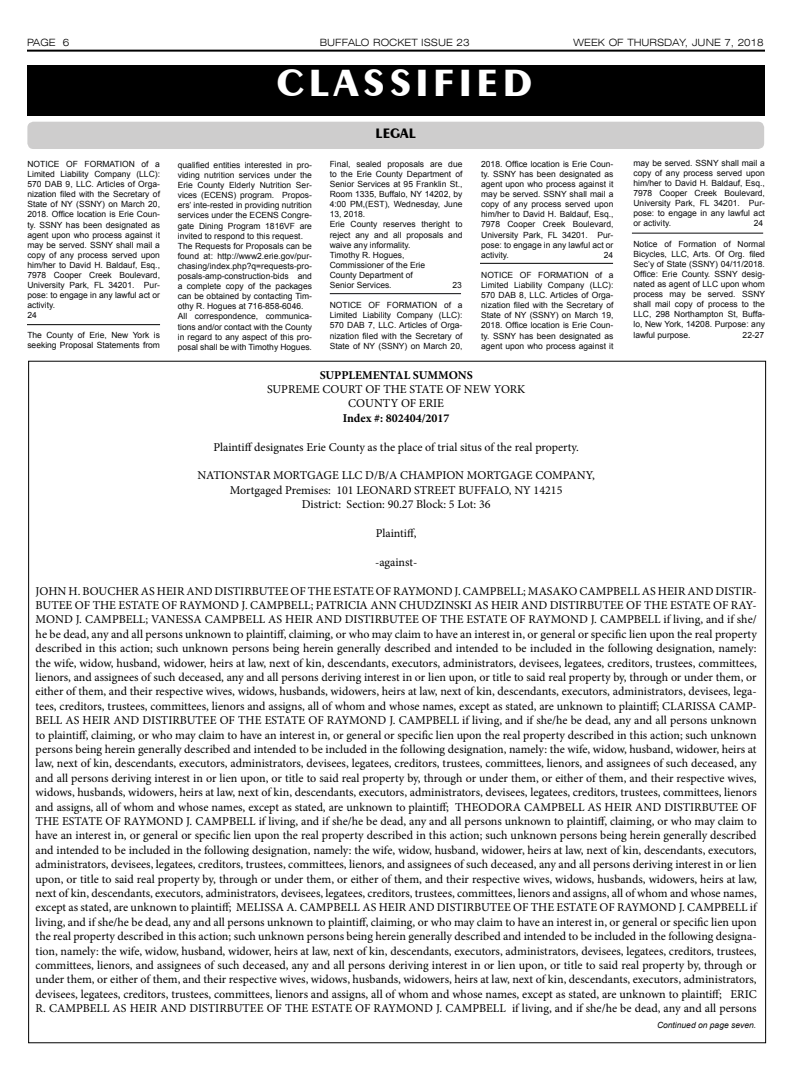
<style>
.page{position:relative;width:792px;height:1080px;background:#fff}
.page>*{position:absolute;margin:0;border:0;box-sizing:border-box;transform-origin:0 0}
.t1{font:700 40px "Exotic 350 BT";letter-spacing:.1em;color:#fff}
.t2{font:700 14.4px "Exotic 350 BT";color:#000;scale:.94 1}
.t3{font:12px/14.4px "Minion Pro";color:#000;text-align:center}
.t4{font:700 12px "Minion Pro";color:#000}
.t5{font:300 expanded 10px "Swiss 721 BT";color:#000}
.t6{font:8.5px/10.1px "Arial";color:#08090b;text-align:justify}
.t7{font:italic 8.5px "Arial";color:#08090b}
</style>
<div class="page">
<hr style="left:27px;top:50px;width:738px;height:2px;background:#000">
<div style="left:27px;top:122px;width:737px;height:27px;background:#cecdcd;border-radius:6px"></div>
<div style="left:27px;top:65px;width:738px;height:50px;background:#000"></div>
<hr style="left:480px;top:263px;width:133px;height:1px;background:#000">
<hr style="left:27px;top:324px;width:133px;height:1px;background:#000">
<hr style="left:632px;top:233px;width:131px;height:1px;background:#0c0c0f">
<hr style="left:330px;top:293px;width:131px;height:1px;background:#0c0c0f">
<p class="t5" style="left:27px;top:36px;width:44px">PAGE 6</p>
<p class="t5" style="left:320px;top:37px;width:151px">BUFFALO ROCKET ISSUE 23</p>
<p class="t5" style="left:573px;top:36px;width:192px">WEEK OF THURSDAY, JUNE 7, 2018</p>
<h1 class="t1" style="left:276px;top:58px;width:257px">CLASSIFIED</h1>
<p class="t6" style="left:27px;top:159px;width:134px;text-align:left">NOTICE OF FORMATION of a<br>Limited Liability Company (LLC):<br>570 DAB 9, LLC. Articles of Orga&shy;nization filed with the Secretary of<br>State of NY (SSNY) on March 20,<br>2018. Office location is Erie Coun&shy;ty. SSNY has been designated as agent upon who process against it may be served. SSNY shall mail a copy of any process served upon him/her to David H. Baldauf, Esq.,<br>7978 Cooper Creek Boulevard,<br>University Park, FL 34201. Pur&shy;pose: to engage in any lawful act or activity.<br>24</p>
<p class="t6" style="left:27px;top:330px;width:134px">The County of Erie, New York is seeking Proposal Statements from</p>
<p class="t2" style="left:376px;top:125px;width:44px">LEGAL</p>
<p class="t6" style="left:178px;top:160px;width:136px;text-align:left">qualified entities interested in pro&shy;viding nutrition services under the Erie County Elderly Nutrition Ser&shy;vices (ECENS) program. Propos&shy;ers’ inte-rested in providing nutrition services under the ECENS Congre&shy;gate Dining Program 1816VF are invited to respond to this request.<br>The Requests for Proposals can be found at: http://www2.erie.gov/pur&shy;chasing/index.php?q=requests-pro&shy;posals-amp-construction-bids and a complete copy of the packages can be obtained by contacting Tim&shy;othy R. Hogues at 716-858-6046.<br>All correspondence, communica&shy;tions and/or contact with the County in regard to any aspect of this pro&shy;posal shall be with Timothy Hogues.</p>
<p class="t6" style="left:330px;top:159px;width:134px;text-align:left">Final, sealed proposals are due to the Erie County Department of<br>Senior Services at 95 Franklin St.,<br>Room 1335, Buffalo, NY 14202, by<br>4:00 PM,(EST), Wednesday, June<br>13, 2018.<br>Erie County reserves theright to reject any and all proposals and waive any informality.<br>Timothy R. Hogues,<br>Commissioner of the Erie<br>County Department of<br>Senior Services.</p>
<p class="t6" style="left:452px;top:280px;width:11px">23</p>
<p class="t6" style="left:330px;top:300px;width:134px">NOTICE OF FORMATION of a Limited Liability Company (LLC):<br>570 DAB 7, LLC. Articles of Orga&shy;nization filed with the Secretary of State of NY (SSNY) on March 20,</p>
<p class="t6" style="left:481px;top:159px;width:134px">2018. Office location is Erie Coun&shy;ty. SSNY has been designated as agent upon who process against it may be served. SSNY shall mail a copy of any process served upon him/her to David H. Baldauf, Esq., 7978 Cooper Creek Boulevard, University Park, FL 34201. Pur&shy;pose: to engage in any lawful act or activity.</p>
<p class="t6" style="left:604px;top:250px;width:11px">24</p>
<p class="t6" style="left:481px;top:270px;width:134px">NOTICE OF FORMATION of a Limited Liability Company (LLC):<br>570 DAB 8, LLC. Articles of Orga&shy;nization filed with the Secretary of State of NY (SSNY) on March 19, 2018. Office location is Erie Coun&shy;ty. SSNY has been designated as agent upon who process against it</p>
<p class="t6" style="left:633px;top:158px;width:133px">may be served. SSNY shall mail a copy of any process served upon him/her to David H. Baldauf, Esq., 7978 Cooper Creek Boulevard, University Park, FL 34201. Pur&shy;pose: to engage in any lawful act or activity.</p>
<p class="t6" style="left:754px;top:218px;width:11px">24</p>
<p class="t6" style="left:633px;top:239px;width:133px">Notice of Formation of Normal Bicycles, LLC, Arts. Of Org. filed Sec’y of State (SSNY) 04/11/2018.<br>Office: Erie County. SSNY desig&shy;nated as agent of LLC upon whom process may be served. SSNY shall mail copy of process to the LLC, 298 Northampton St, Buffa&shy;lo, New York, 14208. Purpose: any lawful purpose.</p>
<p class="t6" style="left:743px;top:330px;width:23px">22-27</p>
<p class="t4" style="left:320px;top:366px;width:155px">SUPPLEMENTAL SUMMONS</p>
<p class="t3" style="left:267px;top:382px;width:260px">SUPREME COURT OF THE STATE OF NEW YORK<br>COUNTY OF ERIE</p>
<p class="t4" style="left:343px;top:410px;width:108px">Index #: 802404/2017</p>
<p class="t3" style="left:213px;top:440px;width:367px">Plaintiff designates Erie County as the place of trial situs of the real property.</p>
<p class="t3" style="left:198px;top:468px;width:399px">NATIONSTAR MORTGAGE LLC D/B/A CHAMPION MORTGAGE COMPANY,<br>Mortgaged Premises: 101 LEONARD STREET BUFFALO, NY 14215<br>District: Section: 90.27 Block: 5 Lot: 36</p>
<p class="t3" style="left:376px;top:526px;width:42px">Plaintiff,</p>
<p class="t3" style="left:375px;top:555px;width:44px">-against-</p>
<p class="t3" style="left:36px;top:584px;width:723px;text-align:justify">JOHN H. BOUCHER AS HEIR AND DISTIRBUTEE OF THE ESTATE OF RAYMOND J. CAMPBELL; MASAKO CAMPBELL AS HEIR AND DISTIR-BUTEE OF THE ESTATE OF RAYMOND J. CAMPBELL; PATRICIA ANN CHUDZINSKI AS HEIR AND DISTIRBUTEE OF THE ESTATE OF RAY-MOND J. CAMPBELL; VANESSA CAMPBELL AS HEIR AND DISTIRBUTEE OF THE ESTATE OF RAYMOND J. CAMPBELL if living, and if she/ he be dead, any and all persons unknown to plaintiff, claiming, or who may claim to have an interest in, or general or specific lien upon the real property described in this action; such unknown persons being herein generally described and intended to be included in the following designation, namely: the wife, widow, husband, widower, heirs at law, next of kin, descendants, executors, administrators, devisees, legatees, creditors, trustees, committees, lienors, and assignees of such deceased, any and all persons deriving interest in or lien upon, or title to said real property by, through or under them, or either of them, and their respective wives, widows, husbands, widowers, heirs at law, next of kin, descendants, executors, administrators, devisees, lega&shy;tees, creditors, trustees, committees, lienors and assigns, all of whom and whose names, except as stated, are unknown to plaintiff; CLARISSA CAMP-BELL AS HEIR AND DISTIRBUTEE OF THE ESTATE OF RAYMOND J. CAMPBELL if living, and if she/he be dead, any and all persons unknown to plaintiff, claiming, or who may claim to have an interest in, or general or specific lien upon the real property described in this action; such unknown persons being herein generally described and intended to be included in the following designation, namely: the wife, widow, husband, widower, heirs at law, next of kin, descendants, executors, administrators, devisees, legatees, creditors, trustees, committees, lienors, and assignees of such deceased, any and all persons deriving interest in or lien upon, or title to said real property by, through or under them, or either of them, and their respective wives, widows, husbands, widowers, heirs at law, next of kin, descendants, executors, administrators, devisees, legatees, creditors, trustees, committees, lienors and assigns, all of whom and whose names, except as stated, are unknown to plaintiff; THEODORA CAMPBELL AS HEIR AND DISTIRBUTEE OF THE ESTATE OF RAYMOND J. CAMPBELL if living, and if she/he be dead, any and all persons unknown to plaintiff, claiming, or who may claim to have an interest in, or general or specific lien upon the real property described in this action; such unknown persons being herein generally described and intended to be included in the following designation, namely: the wife, widow, husband, widower, heirs at law, next of kin, descendants, executors, administrators, devisees, legatees, creditors, trustees, committees, lienors, and assignees of such deceased, any and all persons deriving interest in or lien upon, or title to said real property by, through or under them, or either of them, and their respective wives, widows, husbands, widowers, heirs at law, next of kin, descendants, executors, administrators, devisees, legatees, creditors, trustees, committees, lienors and assigns, all of whom and whose names, except as stated, are unknown to plaintiff; MELISSA A. CAMPBELL AS HEIR AND DISTIRBUTEE OF THE ESTATE OF RAYMOND J. CAMPBELL if living, and if she/he be dead, any and all persons unknown to plaintiff, claiming, or who may claim to have an interest in, or general or specific lien upon the real property described in this action; such unknown persons being herein generally described and intended to be included in the following designa&shy;tion, namely: the wife, widow, husband, widower, heirs at law, next of kin, descendants, executors, administrators, devisees, legatees, creditors, trustees, committees, lienors, and assignees of such deceased, any and all persons deriving interest in or lien upon, or title to said real property by, through or under them, or either of them, and their respective wives, widows, husbands, widowers, heirs at law, next of kin, descendants, executors, administrators, devisees, legatees, creditors, trustees, committees, lienors and assigns, all of whom and whose names, except as stated, are unknown to plaintiff; ERIC R. CAMPBELL AS HEIR AND DISTIRBUTEE OF THE ESTATE OF RAYMOND J. CAMPBELL if living, and if she/he be dead, any and all persons</p>
<p class="t7" style="left:657px;top:1019px;width:101px">Continued on page seven.</p>
</div>
